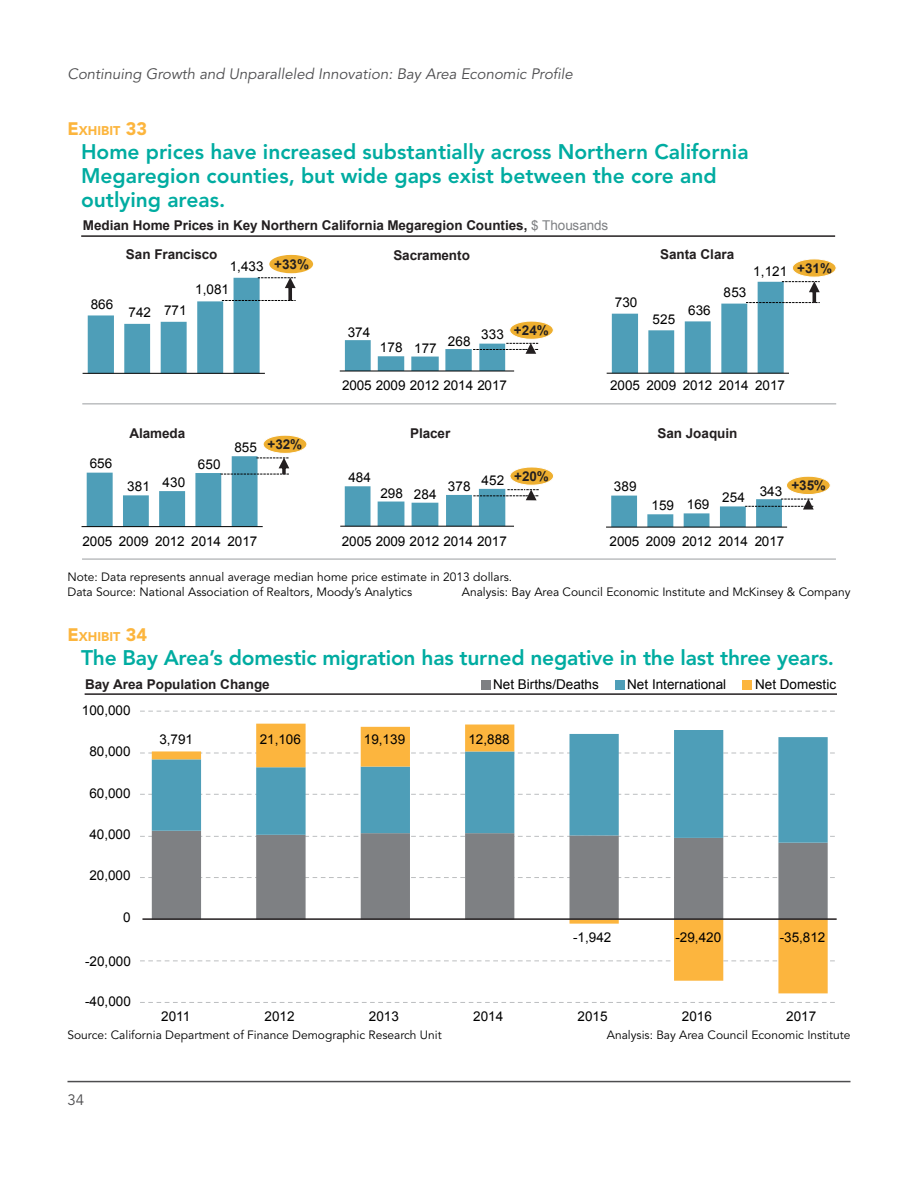
<style>
.page{position:relative;width:918px;height:1188px;background:#fff}
.page>*{position:absolute;margin:0;border:0;box-sizing:border-box;transform-origin:0 0}
.t1{font:800 21px/24px "Avenir LT Std";color:#00aca1}
.t2{font:italic 15px "Avenir LT Std";color:#4d4d4f}
.t3{font:15px "Avenir LT Std";color:#4d4d4f}
.t4{font:13.5px "Arial";color:#000}
.t5{font:700 13.5px "Arial";color:#231f20}
.t6{font:900 12.6px "Avenir LT Std";color:#fcb53d}
.t7{font:12px/15px "Avenir LT Std";color:#000}
.s1{font-size:18px}
.s2{font-weight:400;color:#7e8083}
.s3{font-weight:400;color:#000}
</style>
<div class="page">
<hr style="left:68px;top:1081px;width:782px;height:1px;background:#4d4d4f">
<hr style="left:607px;top:373px;width:182px;height:1px;background:#000">
<svg style="left:612px;top:281px;width:208px;height:92px"></svg>
<div style="left:792px;top:259px;width:44px;height:18px;background:#eeaf30;border-radius:50%"></div>
<div style="left:792px;top:259px;width:44px;height:18px;border:1px solid #fff;border-radius:50%"></div>
<hr style="left:340px;top:371px;width:174px;height:1px;background:#000">
<hr style="left:340px;top:526px;width:174px;height:1px;background:#000">
<div style="left:510px;top:467px;width:44px;height:18px;background:#eeaf30;border-radius:50%"></div>
<div style="left:510px;top:467px;width:44px;height:19px;border:1px solid #fff;border-radius:50%"></div>
<hr style="left:83px;top:373px;width:182px;height:1px;background:#000">
<svg style="left:88px;top:277px;width:208px;height:96px"></svg>
<div style="left:269px;top:255px;width:44px;height:18px;background:#eeaf30;border-radius:50%"></div>
<hr style="left:82px;top:526px;width:181px;height:1px;background:#000">
<svg style="left:87px;top:456px;width:202px;height:71px"></svg>
<div style="left:263px;top:435px;width:44px;height:18px;background:#eeaf30;border-radius:50%"></div>
<div style="left:263px;top:435px;width:44px;height:19px;border:1px solid #fff;border-radius:50%"></div>
<hr style="left:606px;top:527px;width:181px;height:1px;background:#000">
<svg style="left:611px;top:496px;width:203px;height:31px"></svg>
<div style="left:786px;top:476px;width:44px;height:19px;background:#eeaf30;border-radius:50%"></div>
<div style="left:786px;top:476px;width:45px;height:19px;border:1px solid #fff;border-radius:50%"></div>
<hr style="left:81px;top:235px;width:754px;height:2px;background:#231f20">
<hr style="left:82px;top:403px;width:754px;height:2px;background:#bcbec0">
<hr style="left:82px;top:558px;width:754px;height:2px;background:#bcbec0">
<div style="left:510px;top:321px;width:43px;height:18px;background:#eeaf30;border-radius:50%"></div>
<div style="left:509px;top:321px;width:45px;height:19px;border:1px solid #fff;border-radius:50%"></div>
<svg style="left:345px;top:486px;width:194px;height:40px"></svg>
<svg style="left:345px;top:340px;width:193px;height:31px"></svg>
<svg style="left:140px;top:1002px;width:695px;height:1px"></svg>
<svg style="left:140px;top:961px;width:695px;height:1px"></svg>
<svg style="left:140px;top:877px;width:695px;height:1px"></svg>
<svg style="left:140px;top:836px;width:695px;height:1px"></svg>
<svg style="left:140px;top:794px;width:695px;height:1px"></svg>
<svg style="left:140px;top:753px;width:695px;height:1px"></svg>
<svg style="left:140px;top:711px;width:695px;height:1px"></svg>
<svg style="left:152px;top:724px;width:676px;height:269px"></svg>
<hr style="left:142px;top:918px;width:695px;height:2px;background:#231f20">
<hr style="left:85px;top:693px;width:752px;height:2px;background:#231f20">
<div style="left:481px;top:680px;width:9px;height:10px;background:#7e8083"></div>
<div style="left:616px;top:680px;width:9px;height:10px;background:#4e9eb8"></div>
<div style="left:742px;top:680px;width:10px;height:10px;background:#fcb53e"></div>
<p class="t2" style="left:68px;top:65px;width:507px">Continuing Growth and Unparalleled Innovation: Bay Area Economic Profile</p>
<p class="t6" style="left:68px;top:123px;width:81px"><span class="s1">E</span>xhibit <span class="s1">33</span></p>
<h1 class="t1" style="left:81px;top:140px;width:669px">Home prices have increased substantially across Northern California<br>Megaregion counties, but wide gaps exist between the core and outlying areas.</h1>
<p class="t5" style="left:83px;top:216px;width:527px">Median Home Prices in Key Northern California Megaregion Counties, <span class="s2">$ Thousands</span></p>
<p class="t4" style="left:91px;top:295px;width:24px">866</p>
<p class="t5" style="left:126px;top:246px;width:93px">San Francisco</p>
<p class="t4" style="left:230px;top:257px;width:36px">1,433</p>
<p class="t4" style="left:128px;top:302px;width:60px">742 771</p>
<p class="t4" style="left:195px;top:280px;width:35px">1,081</p>
<p class="t5" style="left:274px;top:255px;width:36px">+33%</p>
<p class="t5" style="left:393px;top:246px;width:78px">Sacramento</p>
<p class="t4" style="left:348px;top:323px;width:24px">374</p>
<p class="t4" style="left:380px;top:339px;width:58px">178 177</p>
<p class="t4" style="left:448px;top:332px;width:24px">268</p>
<p class="t4" style="left:481px;top:325px;width:24px">333</p>
<p class="t5" style="left:514px;top:321px;width:36px">+24%</p>
<p class="t4" style="left:615px;top:293px;width:24px">730</p>
<p class="t5" style="left:660px;top:246px;width:76px">Santa Clara</p>
<p class="t4" style="left:653px;top:310px;width:24px">525</p>
<p class="t4" style="left:688px;top:302px;width:24px">636</p>
<p class="t4" style="left:724px;top:284px;width:24px">853</p>
<p class="t4" style="left:753px;top:262px;width:36px">1,121</p>
<p class="t4" style="left:342px;top:376px;width:166px">2005 2009 2012 2014 2017</p>
<p class="t4" style="left:647px;top:376px;width:67px">2009 2012</p>
<p class="t4" style="left:610px;top:376px;width:31px">2005</p>
<p class="t4" style="left:719px;top:376px;width:31px">2014</p>
<p class="t4" style="left:755px;top:376px;width:31px">2017</p>
<p class="t5" style="left:797px;top:259px;width:36px">+31%</p>
<p class="t4" style="left:90px;top:454px;width:24px">656</p>
<p class="t5" style="left:129px;top:425px;width:57px">Alameda</p>
<p class="t4" style="left:198px;top:455px;width:24px">650</p>
<p class="t5" style="left:234px;top:435px;width:69px"><span class="s3">855</span> +32%</p>
<p class="t5" style="left:410px;top:425px;width:42px">Placer</p>
<p class="t5" style="left:658px;top:425px;width:81px">San Joaquin</p>
<p class="t4" style="left:127px;top:476px;width:59px">381 430</p>
<p class="t4" style="left:348px;top:468px;width:24px">484</p>
<p class="t4" style="left:380px;top:485px;width:58px">298 284</p>
<p class="t4" style="left:448px;top:477px;width:24px">378</p>
<p class="t5" style="left:481px;top:467px;width:69px"><span class="s3">452</span> +20%</p>
<p class="t4" style="left:614px;top:478px;width:24px">389</p>
<p class="t4" style="left:652px;top:496px;width:59px">159 169</p>
<p class="t4" style="left:722px;top:485px;width:105px">254 343 <sup>+35%</sup></p>
<p class="t4" style="left:83px;top:532px;width:176px">2005 2009 2012 2014 2017</p>
<p class="t4" style="left:342px;top:532px;width:166px">2005 2009 2012 2014 2017</p>
<p class="t4" style="left:610px;top:532px;width:176px">2005 2009 2012 2014 2017</p>
<p class="t7" style="left:68px;top:569px;width:446px">Note: Data represents annual average median home price estimate in 2013 dollars.<br>Data Source: National Association of Realtors, Moody’s Analytics</p>
<p class="t7" style="left:462px;top:584px;width:390px">Analysis: Bay Area Council Economic Institute and McKinsey &amp; Company</p>
<p class="t6" style="left:68px;top:629px;width:81px"><span class="s1">E</span>xhibit <span class="s1">34</span></p>
<h1 class="t1" style="left:81px;top:645px;width:755px">The Bay Area’s domestic migration has turned negative in the last three years.</h1>
<p class="t5" style="left:85px;top:675px;width:186px">Bay Area Population Change</p>
<p class="t4" style="left:493px;top:676px;width:107px">Net Births/Deaths</p>
<p class="t4" style="left:627px;top:676px;width:101px">Net International</p>
<p class="t4" style="left:755px;top:676px;width:83px">Net Domestic</p>
<p class="t4" style="left:82px;top:701px;width:50px">100,000</p>
<p class="t4" style="left:89px;top:743px;width:43px">80,000</p>
<p class="t4" style="left:89px;top:784px;width:43px">60,000</p>
<p class="t4" style="left:89px;top:825px;width:43px">40,000</p>
<p class="t4" style="left:89px;top:867px;width:43px">20,000</p>
<p class="t4" style="left:123px;top:908px;width:9px">0</p>
<p class="t4" style="left:85px;top:953px;width:47px">-20,000</p>
<p class="t4" style="left:85px;top:993px;width:47px">-40,000</p>
<p class="t4" style="left:159px;top:731px;width:35px">3,791</p>
<p class="t4" style="left:260px;top:731px;width:43px">21,106</p>
<p class="t4" style="left:364px;top:731px;width:43px">19,139</p>
<p class="t4" style="left:468px;top:731px;width:43px">12,888</p>
<p class="t4" style="left:573px;top:928px;width:40px">-1,942</p>
<p class="t4" style="left:675px;top:928px;width:47px">-29,420</p>
<p class="t4" style="left:780px;top:928px;width:47px">-35,812</p>
<p class="t4" style="left:161px;top:1008px;width:31px">2011</p>
<p class="t4" style="left:265px;top:1008px;width:32px">2012</p>
<p class="t4" style="left:369px;top:1008px;width:32px">2013</p>
<p class="t4" style="left:473px;top:1008px;width:32px">2014</p>
<p class="t4" style="left:578px;top:1008px;width:32px">2015</p>
<p class="t4" style="left:682px;top:1008px;width:32px">2016</p>
<p class="t4" style="left:786px;top:1008px;width:32px">2017</p>
<p class="t7" style="left:68px;top:1027px;width:376px">Source: California Department of Finance Demographic Research Unit</p>
<p class="t7" style="left:607px;top:1027px;width:245px">Analysis: Bay Area Council Economic Institute</p>
<p class="t3" style="left:68px;top:1091px;width:18px">34</p>
</div>
